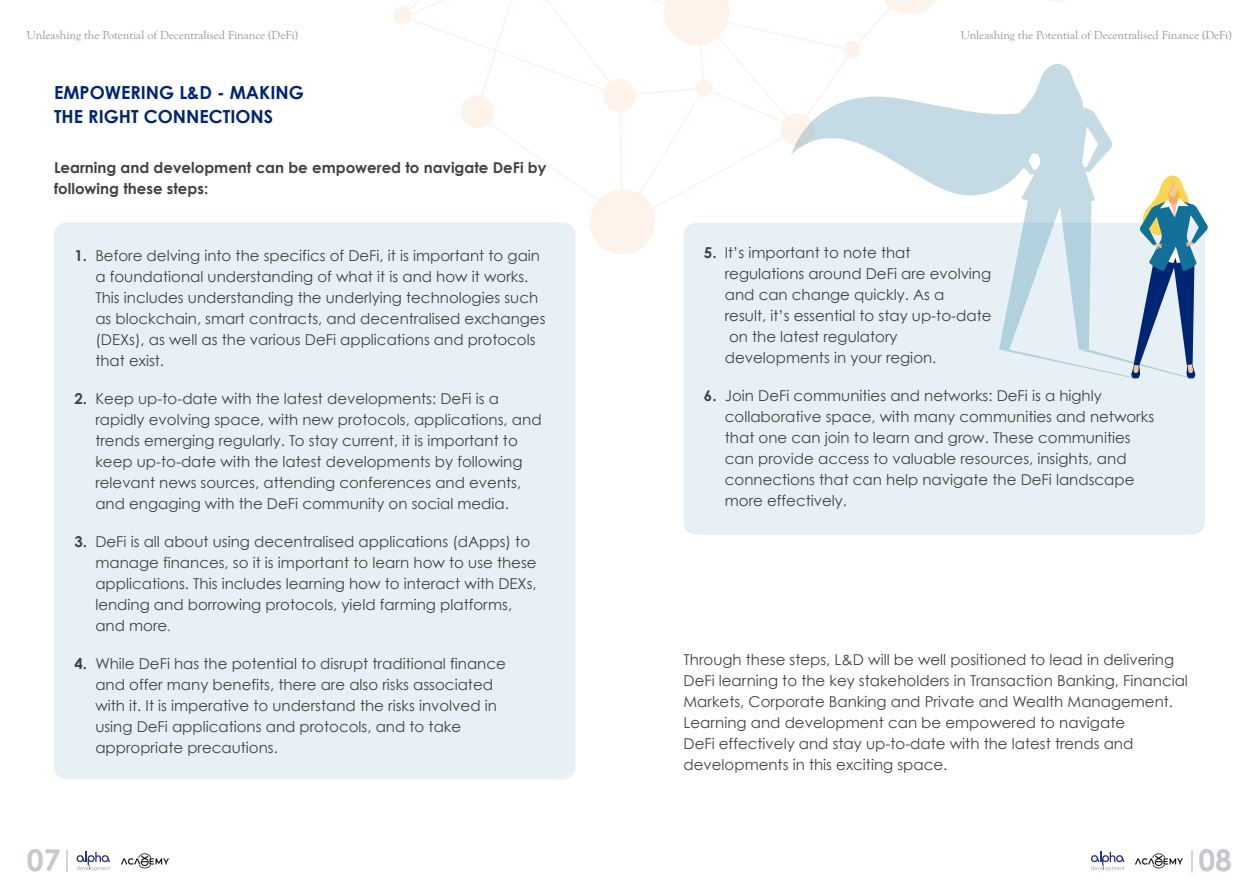
<style>
.page{position:relative;width:1259px;height:893px;background:#fff}
.page>*{position:absolute;margin:0;border:0;box-sizing:border-box;transform-origin:0 0}
.t1{font:700 30px "Century Gothic";color:#c5c9cd}
.t2{font:700 18px/24px "Century Gothic";color:#002573}
.t3{font:15px/21px "Century Gothic";color:#424242}
.t4{font:700 15px/21px "Century Gothic";color:#424242}
.t5{font:12px "Goudy Old Sty";color:#8b949b}
.s1{font-weight:700}
.s2{font-size:12.75px}
</style>
<div class="page">
<div style="left:54px;top:222px;width:521px;height:557px;background:#e7f1f5;border-radius:13px"></div>
<div style="left:683px;top:223px;width:522px;height:312px;background:#e7f1f5;border-radius:13px"></div>
<hr style="left:66px;top:850px;width:2px;height:22px;background:#c5c9cd">
<img style="left:121px;top:853px;width:48px;height:16px">
<svg style="left:77px;top:852px;width:33px;height:19px"></svg>
<svg style="left:1191px;top:850px;width:1px;height:23px"></svg>
<img style="left:1135px;top:853px;width:48px;height:16px">
<svg style="left:1091px;top:852px;width:33px;height:19px"></svg>
<svg style="left:393px;top:6px;width:9px;height:18px"></svg>
<svg style="left:402px;top:0;width:183px;height:223px"></svg>
<svg style="left:585px;top:0;width:623px;height:378px"></svg>
<p class="t5" style="left:27px;top:29px;width:273px">Unleashing the Potential of Decentralised Finance (DeFi)</p>
<p class="t2" style="left:54px;top:80px;width:251px">EMPOWERING L&amp;D - MAKING<br>THE RIGHT CONNECTIONS</p>
<p class="t4" style="left:54px;top:157px;width:494px">Learning and development can be empowered to navigate DeFi by following these steps:</p>
<p class="t3" style="left:95px;top:245px;width:452px;text-indent:-21px"><span class="s1">1.</span> Before delving into the specifics of DeFi, it is important to gain a foundational understanding of what it is and how it works.<br>This includes understanding the underlying technologies such as blockchain, smart contracts, and decentralised exchanges (DEXs), as well as the various DeFi applications and protocols that exist.</p>
<p class="t3" style="left:95px;top:388px;width:448px;text-indent:-21px"><span class="s1">2.</span> Keep up-to-date with the latest developments: DeFi is a rapidly evolving space, with new protocols, applications, and trends emerging regularly. To stay current, it is important to keep up-to-date with the latest developments by following relevant news sources, attending conferences and events, and engaging with the DeFi community on social media.</p>
<p class="t3" style="left:95px;top:531px;width:443px;text-indent:-21px"><span class="s1">3.</span> DeFi is all about using decentralised applications (dApps) to manage finances, so it is important to learn how to use these applications. This includes learning how to interact with DEXs, lending and borrowing protocols, yield farming platforms, and more<span class="s2">.</span></p>
<p class="t3" style="left:95px;top:653px;width:412px;text-indent:-21px"><span class="s1">4.</span> While DeFi has the potential to disrupt traditional finance and offer many benefits, there are also risks associated with it. It is imperative to understand the risks involved in using DeFi applications and protocols, and to take appropriate precautions.</p>
<h1 class="t1" style="left:27px;top:841px;width:35px">07</h1>
<p class="t5" style="left:960px;top:29px;width:273px">Unleashing the Potential of Decentralised Finance (DeFi)</p>
<p class="t3" style="left:725px;top:242px;width:268px;text-indent:-21px"><span class="s1">5.</span> It’s important to note that regulations around DeFi are evolving and can change quickly. As a<br>result, it’s essential to stay up-to-date on the latest regulatory developments in your region.</p>
<p class="t3" style="left:725px;top:385px;width:431px;text-indent:-21px"><span class="s1">6.</span> Join DeFi communities and networks: DeFi is a highly collaborative space, with many communities and networks that one can join to learn and grow. These communities can provide access to valuable resources, insights, and connections that can help navigate the DeFi landscape more effectively.</p>
<p class="t3" style="left:683px;top:648px;width:506px">Through these steps, L&amp;D will be well positioned to lead in delivering DeFi learning to the key stakeholders in Transaction Banking, Financial Markets, Corporate Banking and Private and Wealth Management.<br>Learning and development can be empowered to navigate<br>DeFi effectively and stay up-to-date with the latest trends and developments in this exciting space.</p>
<h1 class="t1" style="left:1198px;top:841px;width:35px">08</h1>
</div>
